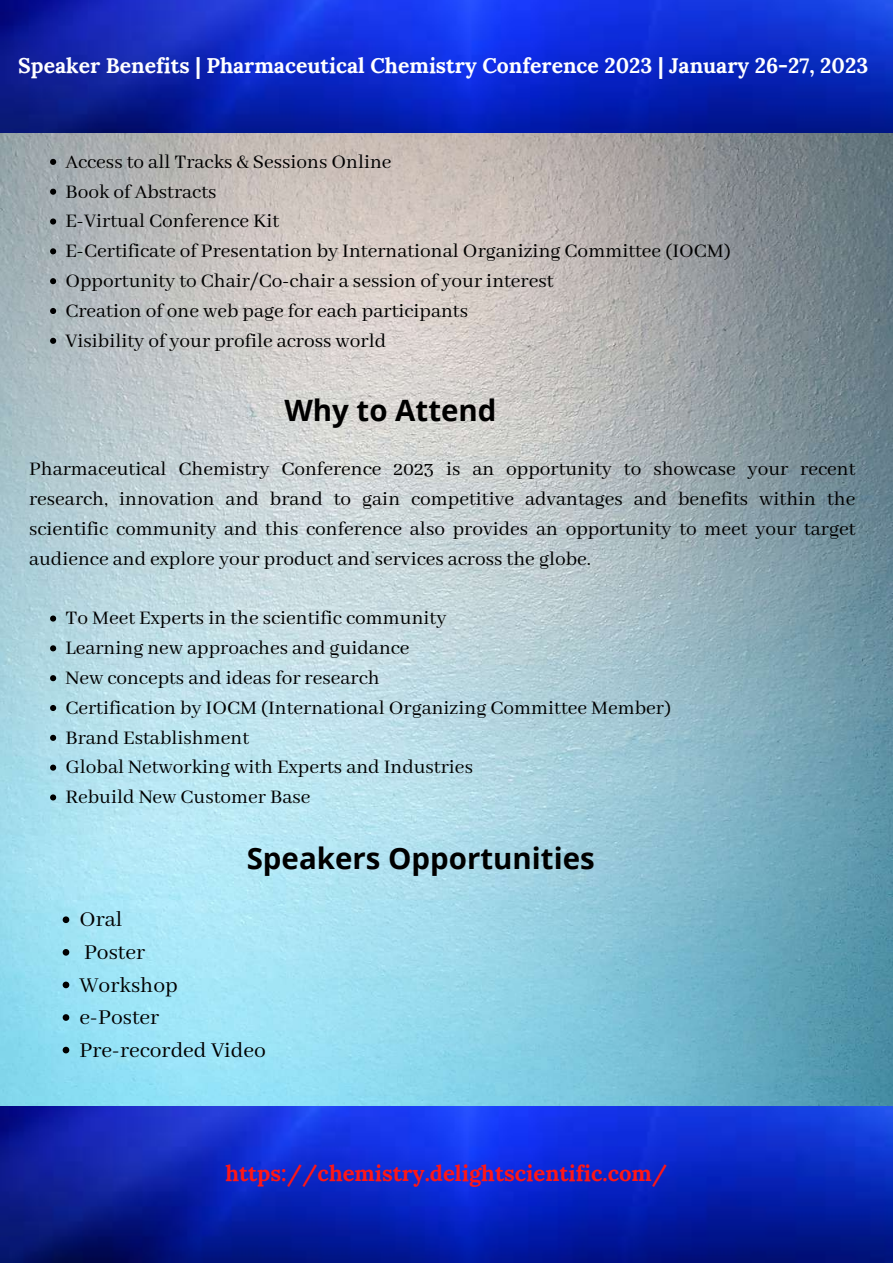
<style>
.page{position:relative;width:893px;height:1264px;background:#fff}
.page>*{position:absolute;margin:0;border:0;box-sizing:border-box;transform-origin:0 0}
.t1{font:700 29.4px "Open Sans";color:#000}
.t2{font:23.55px/32.5px "Abhaya Libre";color:#000}
.t3{font:700 22.05px "Lora";color:#ff1616}
.t4{font:21.3px/29.8px "Abhaya Libre";color:#000}
.t5{font:700 21.15px "Lora";color:#fff}
</style>
<div class="page">
<img style="left:0;top:133px;width:892px;height:973px">
<svg style="left:50px;top:159px;width:6px;height:6px"></svg>
<svg style="left:50px;top:189px;width:6px;height:6px"></svg>
<svg style="left:50px;top:218px;width:6px;height:6px"></svg>
<svg style="left:50px;top:248px;width:6px;height:6px"></svg>
<svg style="left:50px;top:278px;width:6px;height:6px"></svg>
<svg style="left:50px;top:308px;width:6px;height:6px"></svg>
<svg style="left:50px;top:338px;width:6px;height:6px"></svg>
<svg style="left:50px;top:615px;width:6px;height:6px"></svg>
<svg style="left:50px;top:645px;width:6px;height:6px"></svg>
<svg style="left:50px;top:675px;width:6px;height:6px"></svg>
<svg style="left:50px;top:705px;width:6px;height:6px"></svg>
<svg style="left:50px;top:734px;width:6px;height:7px"></svg>
<svg style="left:50px;top:764px;width:6px;height:6px"></svg>
<svg style="left:50px;top:794px;width:6px;height:6px"></svg>
<svg style="left:63px;top:916px;width:6px;height:7px"></svg>
<svg style="left:63px;top:949px;width:6px;height:6px"></svg>
<svg style="left:63px;top:981px;width:6px;height:7px"></svg>
<svg style="left:63px;top:1014px;width:6px;height:6px"></svg>
<svg style="left:63px;top:1046px;width:6px;height:7px"></svg>
<img style="left:0;top:1106px;width:892px;height:156px">
<img style="left:0;top:0;width:892px;height:133px">
<p class="t5" style="left:18px;top:52px;width:851px">Speaker Benefits | Pharmaceutical Chemistry Conference 2023 | January 26-27, 2023</p>
<p class="t4" style="left:65px;top:147px;width:667px">Access to all Tracks &amp; Sessions Online<br>Book of Abstracts<br>E-Virtual Conference Kit<br>E-Certificate of Presentation by International Organizing Committee (IOCM)<br>Opportunity to Chair/Co-chair a session of your interest<br>Creation of one web page for each participants<br>Visibility of your profile across world</p>
<h1 class="t1" style="left:284px;top:390px;width:214px">Why to Attend</h1>
<p class="t4" style="left:29px;top:455px;width:827px;text-align:justify">Pharmaceutical Chemistry Conference 2023 is an opportunity to showcase your recent research, innovation and brand to gain competitive advantages and benefits within the scientific community and this conference also provides an opportunity to meet your target audience and explore your product and services across the globe.</p>
<p class="t4" style="left:65px;top:604px;width:607px">To Meet Experts in the scientific community<br>Learning new approaches and guidance<br>New concepts and ideas for research<br>Certification by IOCM (International Organizing Committee Member)<br>Brand Establishment<br>Global Networking with Experts and Industries<br>Rebuild New Customer Base</p>
<h1 class="t1" style="left:247px;top:838px;width:349px">Speakers Opportunities</h1>
<p class="t2" style="left:79px;top:904px;width:188px">Oral<br>Poster<br>Workshop<br>e-Poster<br>Pre-recorded Video</p>
<p class="t3" style="left:225px;top:1158px;width:443px">https://chemistry.delightscientific.com/</p>
</div>
